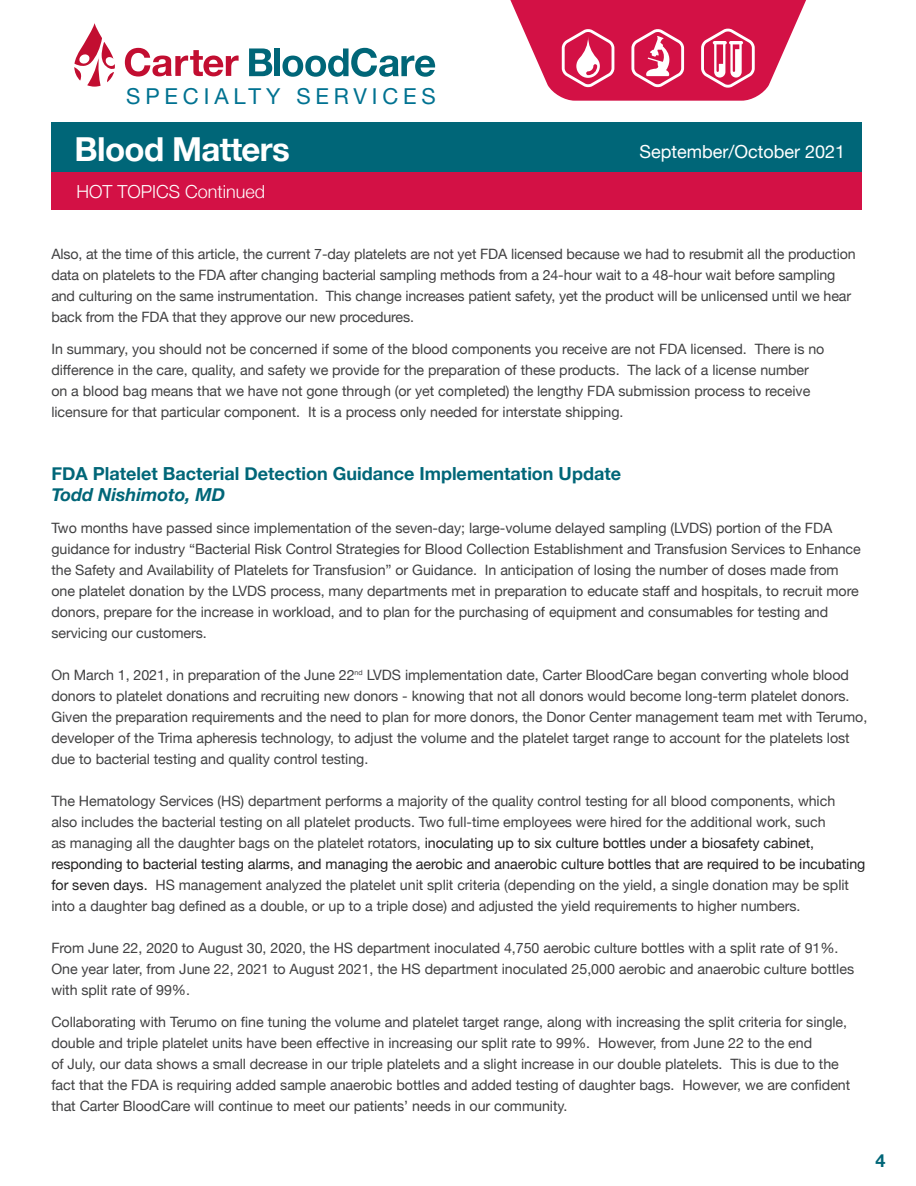
<style>
.page{position:relative;width:916px;height:1186px;background:#fff}
.page>*{position:absolute;margin:0;border:0;box-sizing:border-box;transform-origin:0 0}
.t1{font:700 33px "Helvetica Neue";letter-spacing:-.02em;color:#fff}
.t2{font:22.05px "Helvetica Neue";letter-spacing:.22em;color:#007291}
.t3{font:700 18px/21px "Helvetica Neue";color:#006678}
.t4{font:18px "Helvetica Neue";color:#fff}
.t5{font:300 18px "Helvetica Neue";color:#fff}
.t6{font:14.25px/21px "Helvetica Neue";letter-spacing:-.005em;color:#414142}
.s1{font-style:italic}
.s2{color:#222121}
</style>
<div class="page">
<div style="left:51px;top:122px;width:810px;height:51px;background:#006678"></div>
<svg style="left:510px;top:0;width:296px;height:101px"></svg>
<svg style="left:74px;top:23px;width:41px;height:64px"></svg>
<svg style="left:125px;top:48px;width:114px;height:29px"></svg>
<svg style="left:249px;top:48px;width:23px;height:28px"></svg>
<div style="left:274px;top:48px;width:6px;height:28px;background:#006678"></div>
<svg style="left:282px;top:48px;width:153px;height:29px"></svg>
<div style="left:51px;top:172px;width:810px;height:38px;background:#d31145"></div>
<h2 class="t2" style="left:126px;top:83px;width:311px">SPECIALTY SERVICES</h2>
<h1 class="t1" style="left:75px;top:123px;width:217px">Blood Matters</h1>
<p class="t4" style="left:639px;top:138px;width:207px">September/October 2021</p>
<p class="t5" style="left:76px;top:177px;width:190px">HOT TOPICS Continued</p>
<p class="t6" style="left:51px;top:244px;width:806px">Also, at the time of this article, the current 7-day platelets are not yet FDA licensed because we had to resubmit all the production data on platelets to the FDA after changing bacterial sampling methods from a 24-hour wait to a 48-hour wait before sampling and culturing on the same instrumentation. This change increases patient safety, yet the product will be unlicensed until we hear back from the FDA that they approve our new procedures.</p>
<p class="t6" style="left:51px;top:339px;width:774px">In summary, you should not be concerned if some of the blood components you receive are not FDA licensed. There is no difference in the care, quality, and safety we provide for the preparation of these products. The lack of a license number on a blood bag means that we have not gone through (or yet completed) the lengthy FDA submission process to receive licensure for that particular component. It is a process only needed for interstate shipping.</p>
<p class="t3" style="left:51px;top:464px;width:571px">FDA Platelet Bacterial Detection Guidance Implementation Update<br><span class="s1">Todd Nishimoto, MD</span></p>
<p class="t6" style="left:51px;top:518px;width:811px">Two months have passed since implementation of the seven-day; large-volume delayed sampling (LVDS) portion of the FDA guidance for industry “Bacterial Risk Control Strategies for Blood Collection Establishment and Transfusion Services to Enhance the Safety and Availability of Platelets for Transfusion” or Guidance. In anticipation of losing the number of doses made from one platelet donation by the LVDS process, many departments met in preparation to educate staff and hospitals, to recruit more donors, prepare for the increase in workload, and to plan for the purchasing of equipment and consumables for testing and servicing our customers.</p>
<p class="t6" style="left:51px;top:665px;width:817px">On March 1, 2021, in preparation of the June 22<sup>nd</sup> LVDS implementation date, Carter BloodCare began converting whole blood donors to platelet donations and recruiting new donors - knowing that not all donors would become long-term platelet donors.<br>Given the preparation requirements and the need to plan for more donors, the Donor Center management team met with Terumo, developer of the Trima apheresis technology, to adjust the volume and the platelet target range to account for the platelets lost due to bacterial testing and quality control testing.</p>
<p class="t6" style="left:51px;top:791px;width:815px">The Hematology Services (HS) department performs a majority of the quality control testing for all blood components, which<br>also includes the bacterial testing on all platelet products. Two full-time employees were hired for the additional work, such<br>as managing all the daughter bags on the platelet rotators, <span class="s2">inoculating up to six culture bottles under a biosafety cabinet, responding to bacterial testing alarms, and managing the aerobic and anaerobic culture bottles that are required to be incubating for seven days.</span> HS management analyzed the platelet unit split criteria (depending on the yield, a single donation may be split into a daughter bag defined as a double, or up to a triple dose) and adjusted the yield requirements to higher numbers.</p>
<p class="t6" style="left:51px;top:938px;width:804px">From June 22, 2020 to August 30, 2020, the HS department inoculated 4,750 aerobic culture bottles with a split rate of 91%.<br>One year later, from June 22, 2021 to August 2021, the HS department inoculated 25,000 aerobic and anaerobic culture bottles with split rate of 99%.</p>
<p class="t6" style="left:51px;top:1012px;width:800px">Collaborating with Terumo on fine tuning the volume and platelet target range, along with increasing the split criteria for single, double and triple platelet units have been effective in increasing our split rate to 99%. However, from June 22 to the end<br>of July, our data shows a small decrease in our triple platelets and a slight increase in our double platelets. This is due to the fact that the FDA is requiring added sample anaerobic bottles and added testing of daughter bags. However, we are confident that Carter BloodCare will continue to meet our patients’ needs in our community.</p>
<p class="t3" style="left:875px;top:1150px;width:12px">4</p>
</div>
